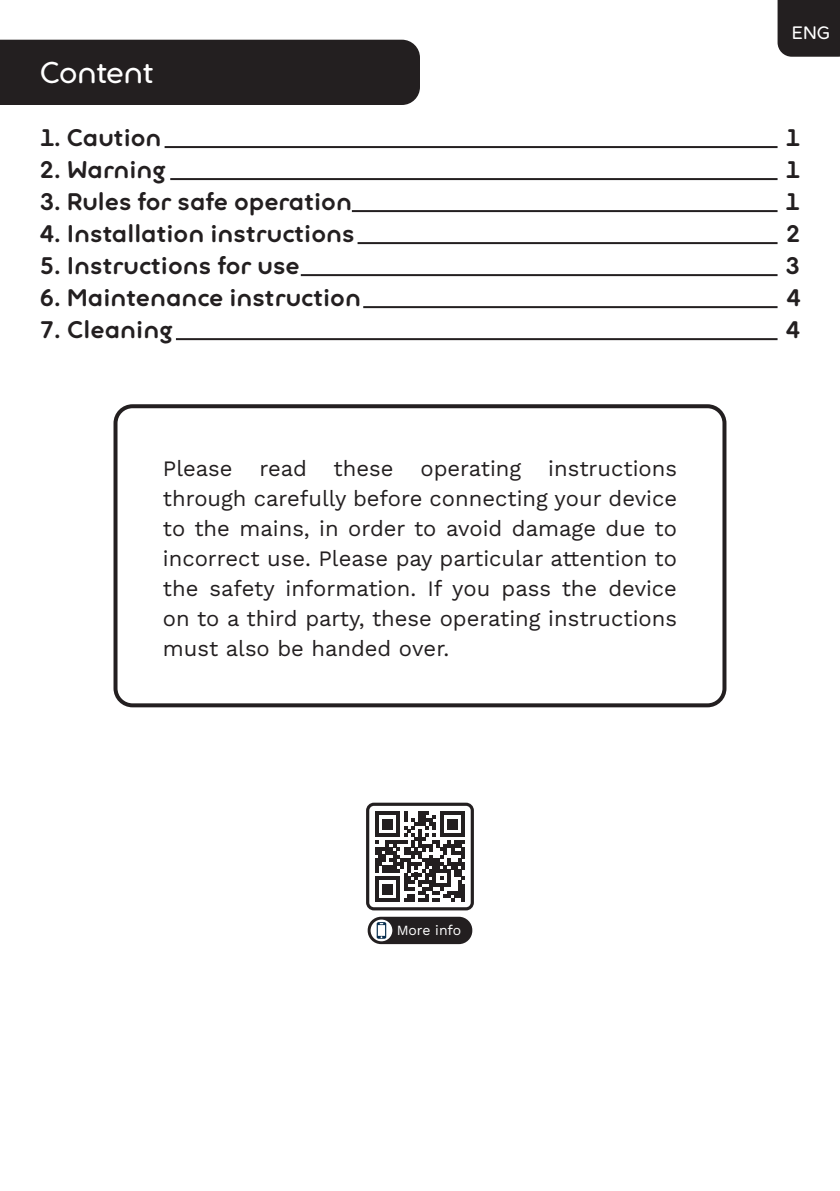
<style>
.page{position:relative;width:840px;height:1191px;background:#fff}
.page>*{position:absolute;margin:0;border:0;box-sizing:border-box;transform-origin:0 0}
.t1{font:30px "Ultima Pro";color:#fff}
.t2{font:700 24px "Ultima Pro";color:#231f20}
.t3{font:22px/30px "Work Sans";color:#231f20;text-align:justify}
.t4{font:18px "Ultima Pro";color:#fff}
.t5{font:14px "Work Sans";letter-spacing:-.005em;color:#fff}
</style>
<div class="page">
<div style="left:0;top:40px;width:420px;height:65px;background:#231f20"></div>
<div style="left:777px;top:0;width:62px;height:57px;background:#231f20"></div>
<div style="left:113px;top:404px;width:613px;height:303px;border:4px solid #231f20;border-radius:17px"></div>
<div style="left:367px;top:916px;width:105px;height:28px;background:#231f20;border-radius:13px"></div>
<svg style="left:370px;top:919px;width:22px;height:22px"></svg>
<svg style="left:376px;top:922px;width:10px;height:16px"></svg>
<svg style="left:366px;top:802px;width:107px;height:108px"></svg>
<hr style="left:164px;top:146px;width:613px;height:2px;background:#231f20">
<hr style="left:170px;top:178px;width:607px;height:2px;background:#231f20">
<hr style="left:351px;top:210px;width:426px;height:2px;background:#231f20">
<hr style="left:357px;top:242px;width:420px;height:2px;background:#231f20">
<hr style="left:300px;top:274px;width:477px;height:2px;background:#231f20">
<hr style="left:363px;top:306px;width:414px;height:2px;background:#231f20">
<hr style="left:176px;top:338px;width:601px;height:2px;background:#231f20">
<h1 class="t1" style="left:40px;top:54px;width:115px">Content</h1>
<p class="t4" style="left:791px;top:22px;width:40px">ENG</p>
<p class="t2" style="left:40px;top:123px;width:123px">1. Caution</p>
<p class="t2" style="left:785px;top:123px;width:16px">1</p>
<p class="t2" style="left:40px;top:155px;width:128px">2. Warning</p>
<p class="t2" style="left:785px;top:155px;width:16px">1</p>
<p class="t2" style="left:40px;top:187px;width:313px">3. Rules for safe operation</p>
<p class="t2" style="left:784px;top:187px;width:16px">1</p>
<p class="t2" style="left:40px;top:219px;width:316px">4. Installation instructions</p>
<p class="t2" style="left:785px;top:219px;width:16px">2</p>
<p class="t2" style="left:40px;top:251px;width:261px">5. Instructions for use</p>
<p class="t2" style="left:785px;top:251px;width:16px">3</p>
<p class="t2" style="left:40px;top:283px;width:322px">6. Maintenance instruction</p>
<p class="t2" style="left:786px;top:283px;width:16px">4</p>
<p class="t2" style="left:40px;top:315px;width:134px">7. Cleaning</p>
<p class="t2" style="left:785px;top:315px;width:16px">4</p>
<p class="t3" style="left:163px;top:453px;width:515px">Please read these operating instructions through carefully before connecting your device to the mains, in order to avoid damage due to incorrect use. Please pay particular attention to the safety information. If you pass the device on to a third party, these operating instructions must also be handed over.</p>
<p class="t5" style="left:396px;top:919px;width:66px">More info</p>
</div>
